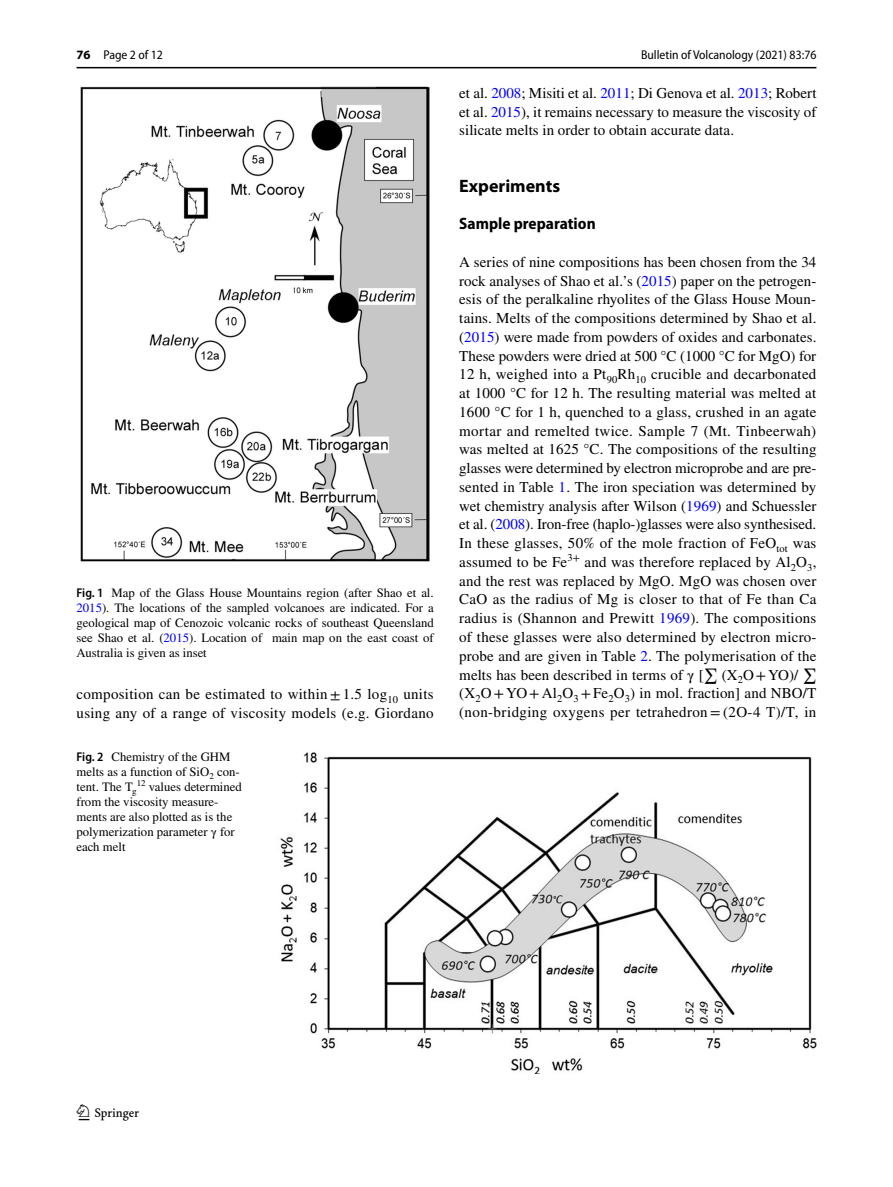
<style>
.page{position:relative;width:893px;height:1187px;background:#fff}
.page>*{position:absolute;margin:0;border:0;box-sizing:border-box;transform-origin:0 0}
.t1{font:22.5px "Springnew Regular 2";color:#000}
.t2{font:700 18px "Myriad Pro";color:#000}
.t3{font:700 semi-condensed 16.5px "Myriad Pro";color:#000}
.t4{font:15px/18.8px "STIX";letter-spacing:.02em;color:#000;text-align:justify}
.t5{font:12.75px/15px "STIX";color:#000;text-align:justify}
.t6{font:semi-condensed 12.75px "Myriad Pro";color:#000}
.s1{font-weight:700;font-stretch:normal}
.s2{font-family:"Myriad Pro";font-weight:600;font-stretch:semi-condensed}
.s3{color:#00f}
</style>
<div class="page">
<hr style="left:77px;top:67px;width:739px;height:1px;background:#000">
<img style="left:81px;top:87px;width:348px;height:475px">
<img style="left:280px;top:752px;width:536px;height:321px">
<p class="t6" style="left:77px;top:48px;width:88px"><span class="s1">76</span> Page 2 of 12</p>
<p class="t5" style="left:77px;top:586px;width:359px"><span class="s2">Fig. 1</span> Map of the Glass House Mountains region (after Shao et al.<br><span class="s3">2015</span>). The locations of the sampled volcanoes are indicated. For a geological map of Cenozoic volcanic rocks of southeast Queensland see Shao et al. (<span class="s3">2015</span>). Location of main map on the east coast of Australia is given as inset</p>
<p class="t4" style="left:77px;top:685px;width:359px">composition can be estimated to within±1.5 log<sub>10</sub> units using any of a range of viscosity models (e.g. Giordano</p>
<p class="t5" style="left:77px;top:750px;width:167px;text-align:left"><span class="s2">Fig. 2</span> Chemistry of the GHM melts as a function of SiO<sub>2</sub> con&shy;tent. The T<sub>g</sub><sup>12</sup> values determined from the viscosity measure&shy;ments are also plotted as is the polymerization parameter γ for each melt</p>
<p class="t6" style="left:641px;top:48px;width:177px">Bulletin of Volcanology (2021) 83:76</p>
<p class="t4" style="left:459px;top:84px;width:359px">et al. <span class="s3">2008</span>; Misiti et al. <span class="s3">2011</span>; Di Genova et al. <span class="s3">2013</span>; Robert et al. <span class="s3">2015</span>), it remains necessary to measure the viscosity of silicate melts in order to obtain accurate data.</p>
<p class="t2" style="left:459px;top:174px;width:102px">Experiments</p>
<p class="t3" style="left:459px;top:214px;width:138px">Sample preparation</p>
<p class="t4" style="left:459px;top:253px;width:359px">A series of nine compositions has been chosen from the 34 rock analyses of Shao et al.’s (<span class="s3">2015</span>) paper on the petrogen&shy;esis of the peralkaline rhyolites of the Glass House Moun&shy;tains. Melts of the compositions determined by Shao et al. (<span class="s3">2015</span>) were made from powders of oxides and carbonates.<br>These powders were dried at 500 °C (1000 °C for MgO) for 12 h, weighed into a Pt<sub>90</sub>Rh<sub>10</sub> crucible and decarbonated at 1000 °C for 12 h. The resulting material was melted at 1600 °C for 1 h, quenched to a glass, crushed in an agate mortar and remelted twice. Sample 7 (Mt. Tinbeerwah) was melted at 1625 °C. The compositions of the resulting glasses were determined by electron microprobe and are pre&shy;sented in Table <span class="s3">1</span>. The iron speciation was determined by wet chemistry analysis after Wilson (<span class="s3">1969</span>) and Schuessler et al. (<span class="s3">2008</span>). Iron-free (haplo-)glasses were also synthesised.<br>In these glasses, 50% of the mole fraction of FeO<sub>tot</sub> was assumed to be Fe<sup>3+</sup> and was therefore replaced by Al<sub>2</sub>O<sub>3</sub>, and the rest was replaced by MgO. MgO was chosen over CaO as the radius of Mg is closer to that of Fe than Ca radius is (Shannon and Prewitt <span class="s3">1969</span>). The compositions of these glasses were also determined by electron micro&shy;probe and are given in Table <span class="s3">2</span>. The polymerisation of the melts has been described in terms of γ [∑ (X<sub>2</sub>O+YO)/ ∑ (X<sub>2</sub>O+YO+ -Al<sub>2</sub>O<sub>3</sub> + -Fe<sub>2</sub>O<sub>3</sub>) in mol. fraction] and NBO/T (non-bridging oxygens per tetrahedron= (2O-4 T)/T, in</p>
<h1 class="t1" style="left:79px;top:1104px;width:62px">1 3</h1>
</div>
